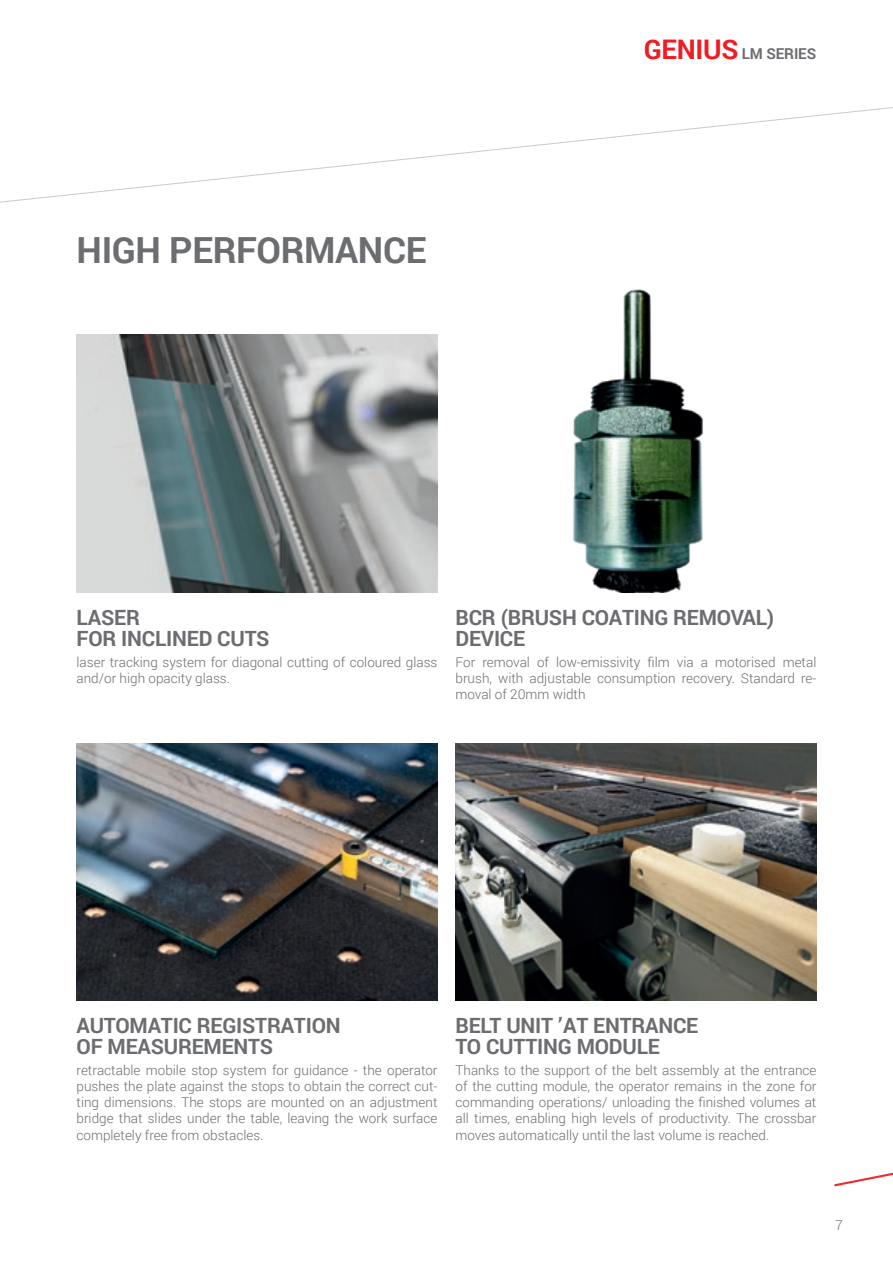
<style>
.page{position:relative;width:893px;height:1263px;background:#fff}
.page>*{position:absolute;margin:0;border:0;box-sizing:border-box;transform-origin:0 0}
.t1{font:700 36px "Roboto";letter-spacing:-.01em;color:#6c6d70}
.t2{font:700 21px/21px "Roboto";letter-spacing:-.01em;color:#6c6d70}
.t3{font:700 15px "Roboto";letter-spacing:-.01em;color:#6c6d70}
._5_TESTO_9_grigio{font:300 13.5px/16.2px "Roboto";color:#6c6d70;text-align:justify}
.s1{font-size:27px;color:#ee1d23}
</style>
<div class="page">
<svg style="left:834px;top:1172px;width:59px;height:14px"></svg>
<img style="left:77px;top:743px;width:360px;height:257px">
<img style="left:455px;top:743px;width:361px;height:257px">
<svg style="left:0;top:107px;width:893px;height:96px"></svg>
<img style="left:77px;top:335px;width:360px;height:257px">
<img style="left:572px;top:289px;width:131px;height:304px">
<p class="t1" style="left:77px;top:224px;width:351px">HIGH PERFORMANCE</p>
<p class="t3" style="left:644px;top:43px;width:174px"><span class="s1">GENIUS</span> LM SERIES</p>
<p class="t2" style="left:77px;top:606px;width:195px">LASER<br>FOR INCLINED CUTS</p>
<p class="_5_TESTO_9_grigio" style="left:77px;top:653px;width:362px">laser tracking system for diagonal cutting of coloured glass and/or high opacity glass.</p>
<p class="t2" style="left:455px;top:606px;width:320px">BCR (BRUSH COATING REMOVAL)<br>DEVICE</p>
<p class="_5_TESTO_9_grigio" style="left:455px;top:653px;width:362px">For removal of low-emissivity film via a motorised metal brush, with adjustable consumption recovery. Standard re&shy;moval of 20mm width</p>
<p class="t2" style="left:77px;top:1014px;width:266px">AUTOMATIC REGISTRATION<br>OF MEASUREMENTS</p>
<p class="_5_TESTO_9_grigio" style="left:77px;top:1061px;width:362px">retractable mobile stop system for guidance - the operator pushes the plate against the stops to obtain the correct cut&shy;ting dimensions. The stops are mounted on an adjustment bridge that slides under the table, leaving the work surface completely free from obstacles.</p>
<p class="t2" style="left:455px;top:1014px;width:244px">BELT UNIT ’AT ENTRANCE<br>TO CUTTING MODULE</p>
<p class="_5_TESTO_9_grigio" style="left:455px;top:1061px;width:362px">Thanks to the support of the belt assembly at the entrance of the cutting module, the operator remains in the zone for commanding operations/ unloading the finished volumes at all times, enabling high levels of productivity. The crossbar moves automatically until the last volume is reached.</p>
<p class="_5_TESTO_9_grigio" style="left:836px;top:1216px;width:9px">7</p>
</div>
